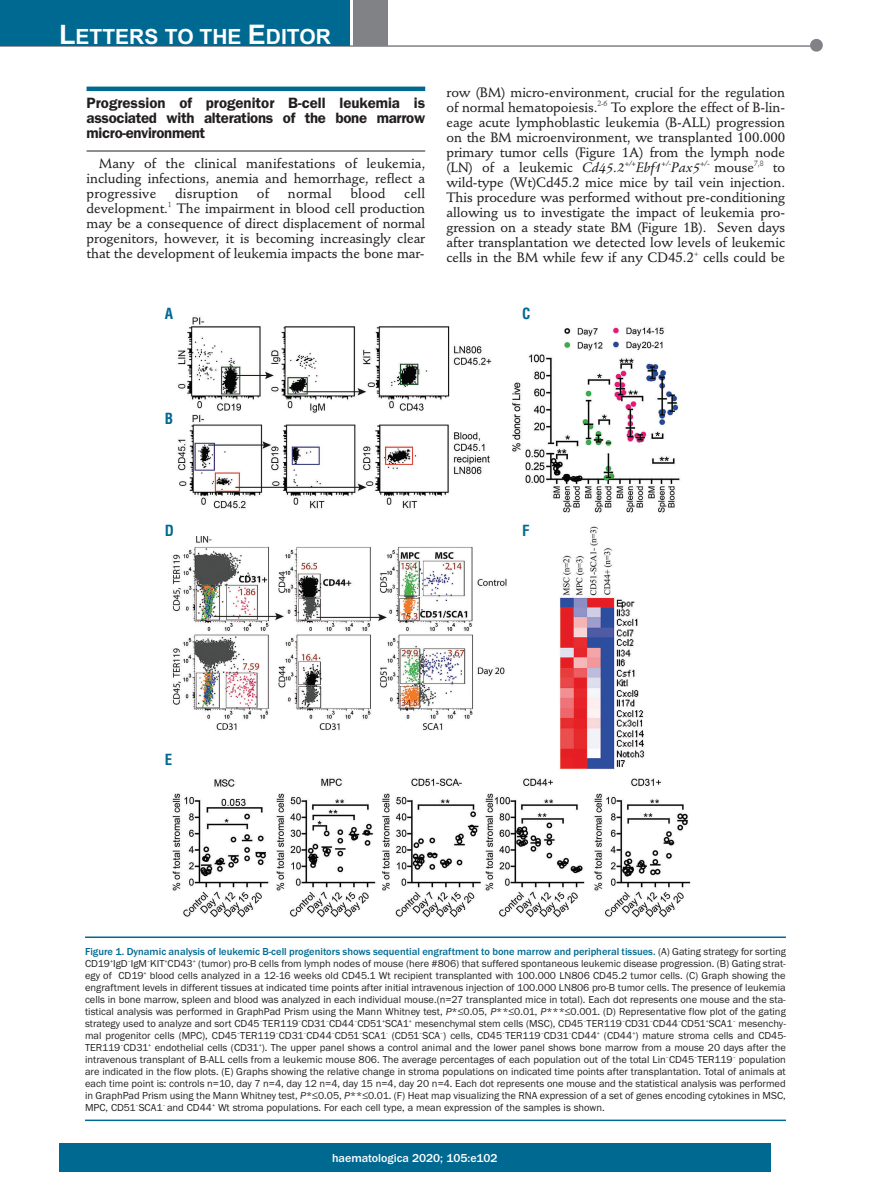
<style>
.page{position:relative;width:893px;height:1191px;background:#fff}
.page>*{position:absolute;margin:0;border:0;box-sizing:border-box;transform-origin:0 0}
.t1{font:700 21px "Arial";color:#fff}
.t2{font:600 15px/15px "Franklin Gothic";letter-spacing:-.02em;color:#231f20;text-align:justify}
.t3{font:700 condensed 15px "Helvetica";color:#006991}
.t4{font:500 13.5px/15px "Stempel Schneidler";letter-spacing:-.005em;color:#231f20;text-align:justify}
.t5{font:500 13.5px "Stempel Schneidler";letter-spacing:.015em;color:#231f20}
.t6{font:500 12px "Franklin Gothic";color:#fff}
.t7{font:10.5px/12px "Franklin Gothic";color:#231f20;text-align:justify}
.s1{font-size:27px}
.s2{font-family:"Stempel Schneidler Med";font-weight:400;font-style:italic}
.s3{font-weight:500;color:#006991}
.s4{font-style:italic}
</style>
<div class="page">
<hr style="left:87px;top:87px;width:338px;height:4px;background:#006991">
<hr style="left:87px;top:151px;width:338px;height:1px;background:#231f20">
<div style="left:59px;top:1143px;width:712px;height:28px;background:#006991"></div>
<hr style="left:0;top:45px;width:820px;height:2px;background:#808285">
<div style="left:810px;top:39px;width:13px;height:13px;background:#808285;border-radius:50%"></div>
<div style="left:354px;top:0;width:34px;height:45px;background:#808285"></div>
<div style="left:0;top:0;width:350px;height:45px;background:#006991"></div>
<img style="left:172px;top:317px;width:519px;height:601px">
<hr style="left:85px;top:936px;width:701px;height:2px;background:#006991">
<hr style="left:85px;top:1119px;width:701px;height:2px;background:#006991">
<h1 class="t1" style="left:59px;top:25px;width:273px"><span class="s1">L</span>ETTERS TO THE <span class="s1">E</span>DITOR</h1>
<h2 class="t2" style="left:87px;top:97px;width:340px">Progression of progenitor B-cell leukemia is associated with alterations of the bone marrow micro-environment</h2>
<p class="t4" style="left:87px;top:157px;width:340px;text-indent:13px">Many of the clinical manifestations of leukemia, including infections, anemia and hemorrhage, reflect a progressive</p>
<p class="t4" style="left:87px;top:187px;width:340px;text-indent:318px">cell development.<sup>1</sup> The impairment in blood cell production may be a consequence of direct displacement of normal progenitors, however, it is becoming increasingly clear that the development of leukemia impacts the bone mar-</p>
<p class="t5" style="left:175px;top:188px;width:65px">disruption</p>
<p class="t4" style="left:257px;top:187px;width:14px">of</p>
<p class="t4" style="left:288px;top:187px;width:45px">normal</p>
<p class="t4" style="left:350px;top:187px;width:37px">blood</p>
<p class="t4" style="left:446px;top:86px;width:340px">row (BM) micro-environment, crucial for the regulation of normal hematopoiesis.<sup>2-6</sup> To explore the effect of B-lin&shy;eage acute lymphoblastic leukemia (B-ALL) progression on the BM microenvironment, we transplanted 100.000 primary tumor cells (Figure 1A) from the lymph node (LN) of a leukemic <span class="s2">Cd45.2</span><sup>+/+</sup><span class="s2">Ebf1</span><sup>+/-</sup><span class="s2">Pax5</span><sup>+/-</sup> mouse<sup>7,8</sup> to wild-type (Wt)Cd45.2 mice mice by tail vein injection.<br>This procedure was performed without pre-conditioning allowing us to investigate the impact of leukemia pro&shy;gression on a steady state BM (Figure 1B). Seven days after transplantation we detected low levels of leukemic cells in the BM while few if any CD45.2<sup>+</sup> cells could be</p>
<h2 class="t3" style="left:165px;top:305px;width:10px">A</h2>
<h2 class="t3" style="left:522px;top:305px;width:10px">C</h2>
<h2 class="t3" style="left:165px;top:410px;width:10px">B</h2>
<h2 class="t3" style="left:165px;top:522px;width:11px">D</h2>
<h2 class="t3" style="left:165px;top:751px;width:9px">E</h2>
<h2 class="t3" style="left:522px;top:522px;width:9px">F</h2>
<p class="t7" style="left:85px;top:945px;width:703px"><span class="s3">Figure 1. Dynamic analysis of leukemic B-cell progenitors shows sequential engraftment to bone marrow and peripheral tissues.</span> (A) Gating strategy for sorting CD19<sup>+</sup>IgD<sup>–</sup>IgM<sup>–</sup>KIT<sup>+</sup>CD43<sup>+</sup> (tumor) pro-B cells from lymph nodes of mouse (here #806) that suffered spontaneous leukemic disease progression. (B) Gating strat&shy;egy of CD19<sup>+</sup> blood cells analyzed in a 12-16 weeks old CD45.1 Wt recipient transplanted with 100.000 LN806 CD45.2 tumor cells. (C) Graph showing the engraftment levels in different tissues at indicated time points after initial intravenous injection of 100.000 LN806 pro-B tumor cells. The presence of leukemia cells in bone marrow, spleen and blood was analyzed in each individual mouse.(n=27 transplanted mice in total). Each dot represents one mouse and the sta&shy;tistical analysis was performed in GraphPad Prism using the Mann Whitney test, <span class="s4">P</span>*≤0.05, <span class="s4">P</span>**≤0.01, <span class="s4">P</span>***≤0.001. (D) Representative flow plot of the gating strategy used to analyze and sort CD45<sup>–</sup>TER119<sup>–</sup>CD31<sup>–</sup>CD44<sup>–</sup>CD51<sup>+</sup>SCA1<sup>+</sup> mesenchymal stem cells (MSC), CD45<sup>–</sup>TER119<sup>–</sup>CD31<sup>–</sup>CD44<sup>–</sup>CD51<sup>+</sup>SCA1<sup>–</sup> mesenchy&shy;mal progenitor cells (MPC), CD45<sup>–</sup>TER119<sup>–</sup>CD31<sup>–</sup>CD44<sup>–</sup>CD51<sup>–</sup>SCA1<sup>-</sup> (CD51<sup>–</sup>SCA<sup>–</sup>) cells, CD45<sup>–</sup>TER119<sup>–</sup>CD31<sup>–</sup>CD44<sup>+</sup> (CD44<sup>+</sup>) mature stroma cells and CD45- TER119<sup>–</sup>CD31<sup>+</sup> endothelial cells (CD31<sup>+</sup>). The upper panel shows a control animal and the lower panel shows bone marrow from a mouse 20 days after the intravenous transplant of B-ALL cells from a leukemic mouse 806. The average percentages of each population out of the total Lin<sup>–</sup>CD45<sup>–</sup>TER119<sup>–</sup> population are indicated in the flow plots. (E) Graphs showing the relative change in stroma populations on indicated time points after transplantation. Total of animals at each time point is: controls n=10, day 7 n=4, day 12 n=4, day 15 n=4, day 20 n=4. Each dot represents one mouse and the statistical analysis was performed in GraphPad Prism using the Mann Whitney test, <span class="s4">P</span>*≤0.05, <span class="s4">P</span>**≤0.01. (F) Heat map visualizing the RNA expression of a set of genes encoding cytokines in MSC, MPC, CD51<sup>–</sup>SCA1<sup>–</sup> and CD44<sup>+</sup> Wt stroma populations. For each cell type, a mean expression of the samples is shown.</p>
<p class="t6" style="left:332px;top:1150px;width:167px">haematologica 2020; 105:e102</p>
</div>
